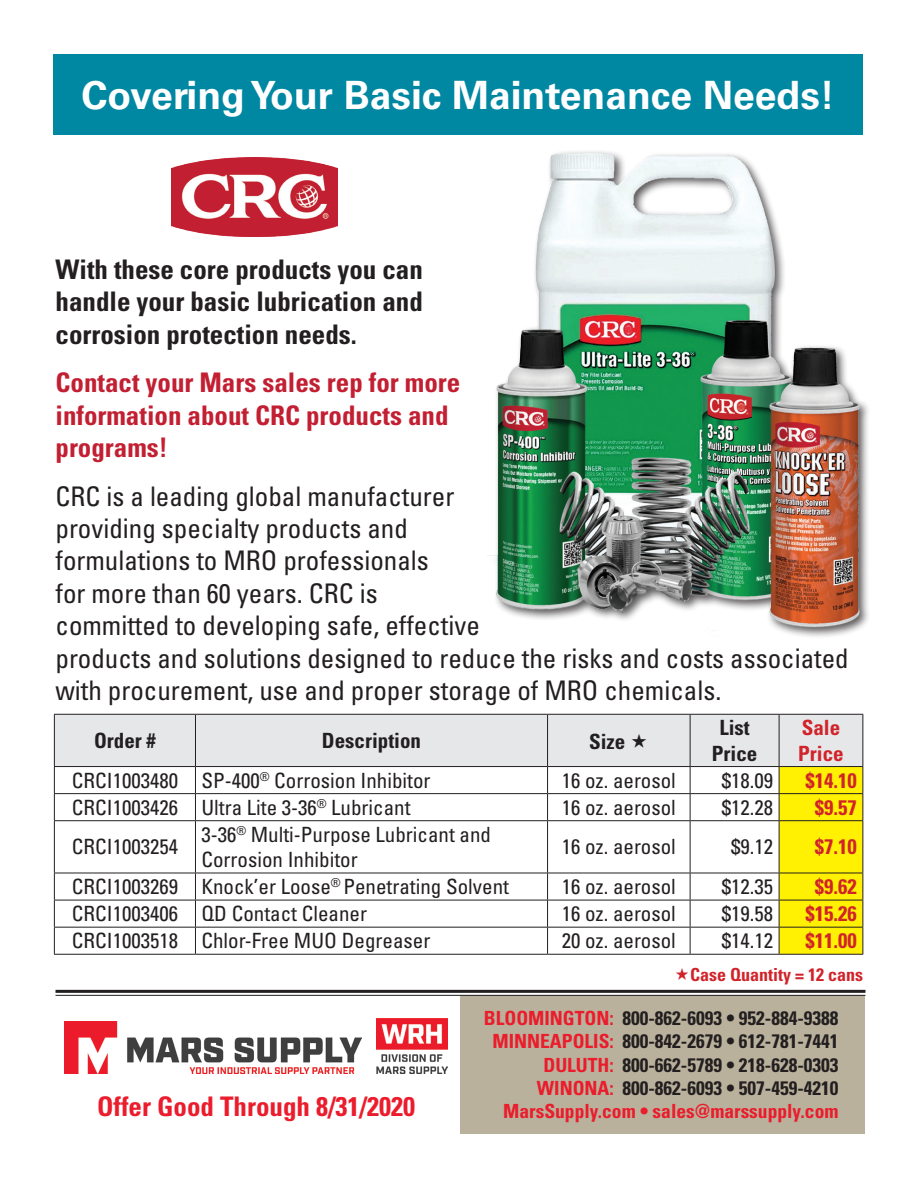
<style>
.page{position:relative;width:918px;height:1188px;background:#fff}
.page>*{position:absolute;margin:0;border:0;box-sizing:border-box;transform-origin:0 0}
.Text_Description{font:700 39px "Univers LT Std";color:#fff}
.Text_Description-2{font:condensed 27px/32.4px "Univers LT Std";color:#231f20}
.Text_Description-3{font:700 condensed 27px "Univers LT Std";color:#231f20}
.Text_Description-4{font:700 condensed 27px/32.4px "Univers LT Std";color:#c31f32}
.t1{font:700 condensed 27px "Univers LT Std";color:#eb1c2c}
.Table_Content{font:condensed 21px "Univers LT Std";color:#231f20}
.Red_Sale_Price{font:700 condensed 21px "Univers LT Std";color:#d1232a}
.Table_Headers{font:700 condensed 21px/25.2px "Univers LT Std";color:#231f20;text-align:center}
.Table_Headers-2{font:700 condensed 21px "Univers LT Std";color:#d1232a}
.t2{font:700 condensed 19.5px/23.4px "Univers LT Std";color:#231f20;text-align:right}
.t3{font:700 condensed 19.5px "Univers LT Std";color:#eb1c2c}
.Table_Content-2{font:700 condensed 18px "Univers LT Std";color:#d1232a}
.s1{color:#eb1c2c}
</style>
<div class="page">
<div style="left:460px;top:995px;width:406px;height:139px;background:#b9b19c"></div>
<hr style="left:56px;top:990px;width:810px;height:3px;background:#231f20">
<hr style="left:56px;top:995px;width:810px;height:1px;background:#231f20">
<img style="left:65px;top:1021px;width:297px;height:53px">
<img style="left:377px;top:1018px;width:70px;height:56px">
<hr style="left:54px;top:954px;width:141px;height:1px;background:#231f20">
<hr style="left:195px;top:954px;width:353px;height:1px;background:#231f20">
<hr style="left:548px;top:954px;width:142px;height:1px;background:#231f20">
<hr style="left:690px;top:954px;width:89px;height:1px;background:#231f20">
<hr style="left:779px;top:954px;width:84px;height:1px;background:#231f20">
<div style="left:486px;top:149px;width:385px;height:493px;background:#231f20;opacity:.75"></div>
<img style="left:488px;top:149px;width:378px;height:485px">
<img style="left:172px;top:158px;width:165px;height:78px">
<div style="left:53px;top:54px;width:810px;height:81px;background:#0087a2"></div>
<svg style="left:54px;top:714px;width:809px;height:240px"></svg>
<p class="Text_Description" style="left:81px;top:72px;width:755px">Covering Your Basic Maintenance Needs!</p>
<p class="Text_Description-3" style="left:56px;top:253px;width:369px">With these core products you can</p>
<p class="Text_Description-3" style="left:56px;top:285px;width:369px">handle your basic lubrication and</p>
<p class="Text_Description-3" style="left:56px;top:317px;width:303px">corrosion protection needs.</p>
<p class="Text_Description-4" style="left:56px;top:366px;width:406px">Contact your Mars sales rep for more information about CRC products and programs!</p>
<p class="Text_Description-2" style="left:56px;top:479px;width:400px">CRC is a leading global manufacturer providing specialty products and</p>
<p class="Text_Description-2" style="left:56px;top:544px;width:375px">formulations to MRO professionals</p>
<p class="Text_Description-2" style="left:56px;top:577px;width:324px">for more than 60 years. CRC is</p>
<p class="Text_Description-2" style="left:56px;top:609px;width:795px">committed to developing safe, effective<br>products and solutions designed to reduce the risks and costs associated with procurement, use and proper storage of MRO chemicals.</p>
<p class="Table_Headers" style="left:94px;top:728px;width:63px">Order #</p>
<p class="Table_Headers" style="left:322px;top:728px;width:101px">Description</p>
<p class="Table_Headers" style="left:589px;top:728px;width:38px">Size</p>
<p class="Table_Headers" style="left:712px;top:715px;width:47px">List<br>Price</p>
<p class="Table_Headers-2" style="left:802px;top:715px;width:40px">Sale</p>
<p class="Table_Headers-2" style="left:798px;top:740px;width:47px">Price</p>
<p class="Table_Content" style="left:72px;top:767px;width:108px">CRCI1003480</p>
<p class="Table_Content" style="left:201px;top:767px;width:231px">SP-400<sup>®</sup> Corrosion Inhibitor</p>
<p class="Table_Content" style="left:562px;top:767px;width:116px">16 oz. aerosol</p>
<p class="Table_Content" style="left:722px;top:767px;width:53px">$18.09</p>
<p class="Red_Sale_Price" style="left:806px;top:767px;width:53px">$14.10</p>
<p class="Table_Content" style="left:72px;top:794px;width:108px">CRCI1003426</p>
<p class="Table_Content" style="left:201px;top:794px;width:211px">Ultra Lite 3-36<sup>®</sup> Lubricant</p>
<p class="Table_Content" style="left:562px;top:794px;width:116px">16 oz. aerosol</p>
<p class="Table_Content" style="left:722px;top:794px;width:53px">$12.28</p>
<p class="Red_Sale_Price" style="left:815px;top:794px;width:43px">$9.57</p>
<p class="Table_Content" style="left:72px;top:834px;width:108px">CRCI1003254</p>
<p class="Table_Content" style="left:201px;top:821px;width:291px">3-36<sup>®</sup> Multi-Purpose Lubricant and</p>
<p class="Table_Content" style="left:201px;top:846px;width:158px">Corrosion Inhibitor</p>
<p class="Table_Content" style="left:562px;top:834px;width:116px">16 oz. aerosol</p>
<p class="Table_Content" style="left:731px;top:834px;width:43px">$9.12</p>
<p class="Red_Sale_Price" style="left:815px;top:834px;width:43px">$7.10</p>
<p class="Table_Content" style="left:72px;top:873px;width:108px">CRCI1003269</p>
<p class="Table_Content" style="left:201px;top:873px;width:309px">Knock’er Loose<sup>®</sup> Penetrating Solvent</p>
<p class="Table_Content" style="left:562px;top:873px;width:116px">16 oz. aerosol</p>
<p class="Table_Content" style="left:722px;top:873px;width:53px">$12.35</p>
<p class="Red_Sale_Price" style="left:815px;top:874px;width:43px">$9.62</p>
<p class="Table_Content" style="left:72px;top:900px;width:108px">CRCI1003406</p>
<p class="Table_Content" style="left:201px;top:900px;width:167px">QD Contact Cleaner</p>
<p class="Table_Content" style="left:562px;top:900px;width:116px">16 oz. aerosol</p>
<p class="Table_Content" style="left:722px;top:900px;width:53px">$19.58</p>
<p class="Red_Sale_Price" style="left:806px;top:901px;width:53px">$15.26</p>
<p class="Table_Content" style="left:72px;top:928px;width:108px">CRCI1003518</p>
<p class="Table_Content" style="left:201px;top:928px;width:230px">Chlor-Free MUO Degreaser</p>
<p class="Table_Content" style="left:562px;top:928px;width:116px">20 oz. aerosol</p>
<p class="Table_Content" style="left:722px;top:928px;width:53px">$14.12</p>
<p class="Red_Sale_Price" style="left:806px;top:928px;width:53px">$11.00</p>
<p class="Table_Content-2" style="left:690px;top:963px;width:174px">Case Quantity = 12 cans</p>
<p class="t2" style="left:484px;top:1006px;width:356px"><span class="s1">BLOOMINGTON:</span> 800-862-6093 • 952-884-9388<br><span class="s1">MINNEAPOLIS:</span> 800-842-2679 • 612-781-7441<br><span class="s1">DULUTH:</span> 800-662-5789 • 218-628-0303<br><span class="s1">WINONA:</span> 800-862-6093 • 507-459-4210</p>
<p class="t1" style="left:97px;top:1090px;width:319px">Offer Good Through 8/31/2020</p>
<p class="t3" style="left:503px;top:1099px;width:337px">MarsSupply.com • sales@marssupply.com</p>
</div>
